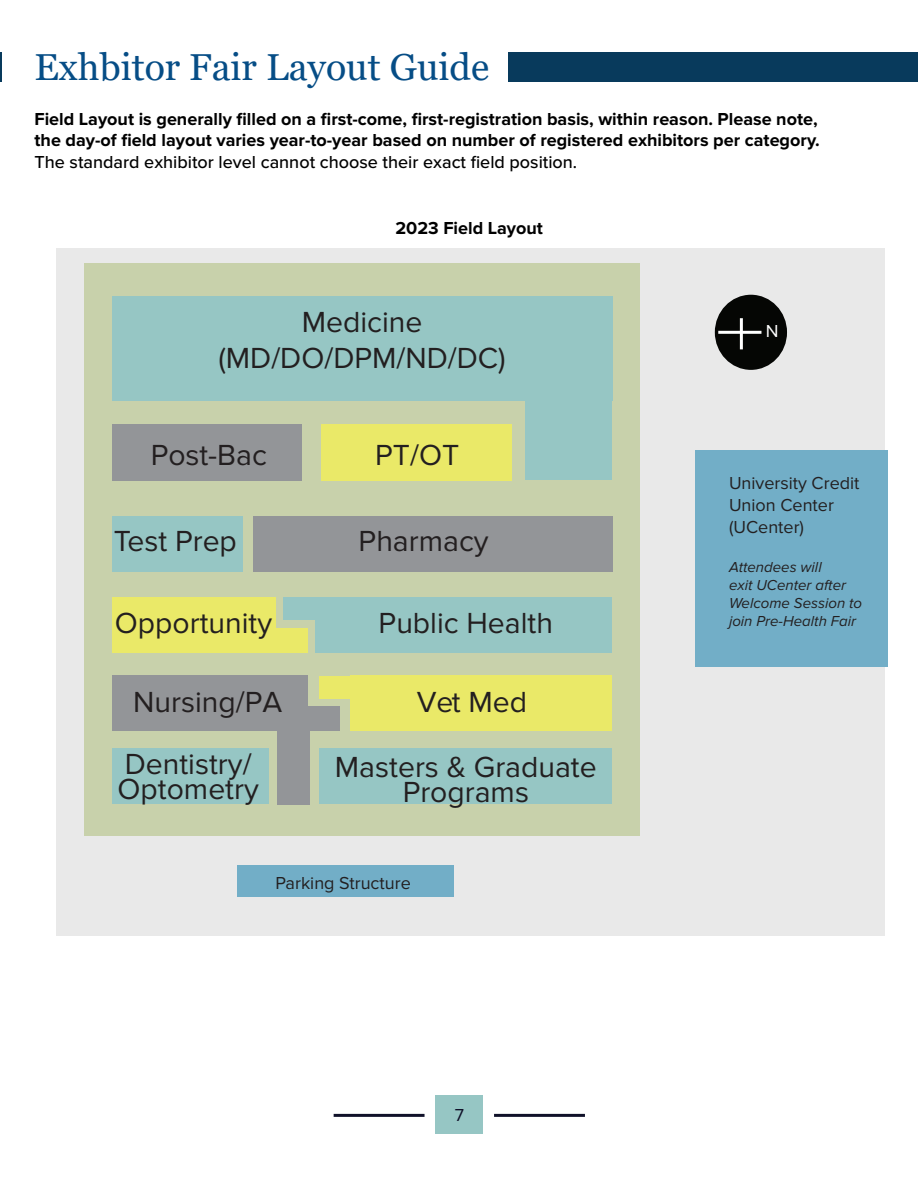
<style>
.page{position:relative;width:918px;height:1188px;background:#fff}
.page>*{position:absolute;margin:0;border:0;box-sizing:border-box;transform-origin:0 0}
.t1{font:37.5px "Georgia";color:#064d86}
.t2{font:30.15px/25px "Proxima Nova";color:#231f20;text-align:center}
.t3{font:700 18px/21.6px "Proxima Nova";color:#000}
.t4{font:18px/21.6px "Proxima Nova";color:#231f20}
.t5{font:18px "Proxima Nova";color:#101129}
.t6{font:18px "Proxima Nova";color:#fff}
.t7{font:italic 15px/18px "Proxima Nova";color:#231f20}
.s1{font-weight:500}
</style>
<div class="page">
<div style="left:508px;top:52px;width:410px;height:30px;background:#083a5c"></div>
<div style="left:436px;top:1095px;width:47px;height:39px;background:#96c6c4"></div>
<hr style="left:334px;top:1114px;width:91px;height:3px;background:#101129">
<hr style="left:494px;top:1114px;width:91px;height:3px;background:#101129">
<hr style="left:0;top:52px;width:2px;height:30px;background:#083a5c">
<div style="left:56px;top:248px;width:829px;height:688px;background:#e9e9e9"></div>
<div style="left:84px;top:263px;width:556px;height:573px;background:#c8d1ab"></div>
<div style="left:112px;top:296px;width:500px;height:105px;background:#96c6c4"></div>
<div style="left:525px;top:394px;width:87px;height:86px;background:#96c6c4"></div>
<div style="left:322px;top:424px;width:190px;height:56px;background:#eae968"></div>
<div style="left:112px;top:424px;width:189px;height:56px;background:#939598"></div>
<div style="left:253px;top:516px;width:359px;height:56px;background:#939598"></div>
<div style="left:112px;top:516px;width:130px;height:56px;background:#96c6c4"></div>
<div style="left:316px;top:597px;width:296px;height:56px;background:#96c6c4"></div>
<div style="left:351px;top:676px;width:261px;height:55px;background:#eae968"></div>
<div style="left:320px;top:749px;width:292px;height:55px;background:#96c6c4"></div>
<div style="left:283px;top:597px;width:33px;height:23px;background:#96c6c4"></div>
<div style="left:275px;top:628px;width:33px;height:25px;background:#eae968"></div>
<div style="left:112px;top:597px;width:163px;height:56px;background:#eae968"></div>
<div style="left:320px;top:676px;width:32px;height:23px;background:#eae968"></div>
<div style="left:308px;top:706px;width:32px;height:25px;background:#939598"></div>
<div style="left:112px;top:676px;width:196px;height:55px;background:#939598"></div>
<div style="left:277px;top:724px;width:33px;height:80px;background:#939598"></div>
<div style="left:112px;top:749px;width:157px;height:55px;background:#96c6c4"></div>
<div style="left:695px;top:450px;width:192px;height:217px;background:#72aec7"></div>
<div style="left:238px;top:866px;width:216px;height:31px;background:#72aec7"></div>
<div style="left:715px;top:295px;width:72px;height:75px;background:#050604;border-radius:50%"></div>
<hr style="left:718px;top:331px;width:43px;height:3px;background:#fff">
<hr style="left:740px;top:318px;width:3px;height:31px;background:#fff">
<p class="t1" style="left:34px;top:45px;width:456px">Exhbitor Fair Layout Guide</p>
<p class="t3" style="left:34px;top:109px;width:787px">Field Layout is generally filled on a first-come, first-registration basis, within reason. Please note, the day-of field layout varies year-to-year based on number of registered exhibitors per category.<br><span class="s1">The standard exhibitor level cannot choose their exact field position.</span></p>
<p class="t3" style="left:395px;top:218px;width:149px">2023 Field Layout</p>
<h2 class="t2" style="left:218px;top:305px;width:289px;line-height:36.2px">Medicine (MD/DO/DPM/ND/DC)</h2>
<h2 class="t2" style="left:151px;top:444px;width:118px">Post-Bac</h2>
<h2 class="t2" style="left:375px;top:444px;width:86px">PT/OT</h2>
<h2 class="t2" style="left:114px;top:530px;width:125px">Test Prep</h2>
<h2 class="t2" style="left:115px;top:612px;width:159px">Opportunity</h2>
<h2 class="t2" style="left:359px;top:530px;width:132px">Pharmacy</h2>
<h2 class="t2" style="left:379px;top:612px;width:176px">Public Health</h2>
<h2 class="t2" style="left:133px;top:691px;width:151px">Nursing/PA</h2>
<h2 class="t2" style="left:417px;top:691px;width:112px">Vet Med</h2>
<h2 class="t2" style="left:118px;top:752px;width:143px;text-align:left">Dentistry/<br>Optometry</h2>
<h2 class="t2" style="left:335px;top:756px;width:263px">Masters &amp; Graduate<br>Programs</h2>
<p class="t4" style="left:275px;top:873px;width:137px">Parking Structure</p>
<p class="t5" style="left:455px;top:1105px;width:11px">7</p>
<p class="t6" style="left:766px;top:321px;width:14px">N</p>
<p class="t4" style="left:729px;top:473px;width:132px">University Credit<br>Union Center (UCenter)</p>
<p class="t7" style="left:729px;top:559px;width:135px">Attendees will<br>exit UCenter after<br>Welcome Session to join Pre-Health Fair</p>
</div>
